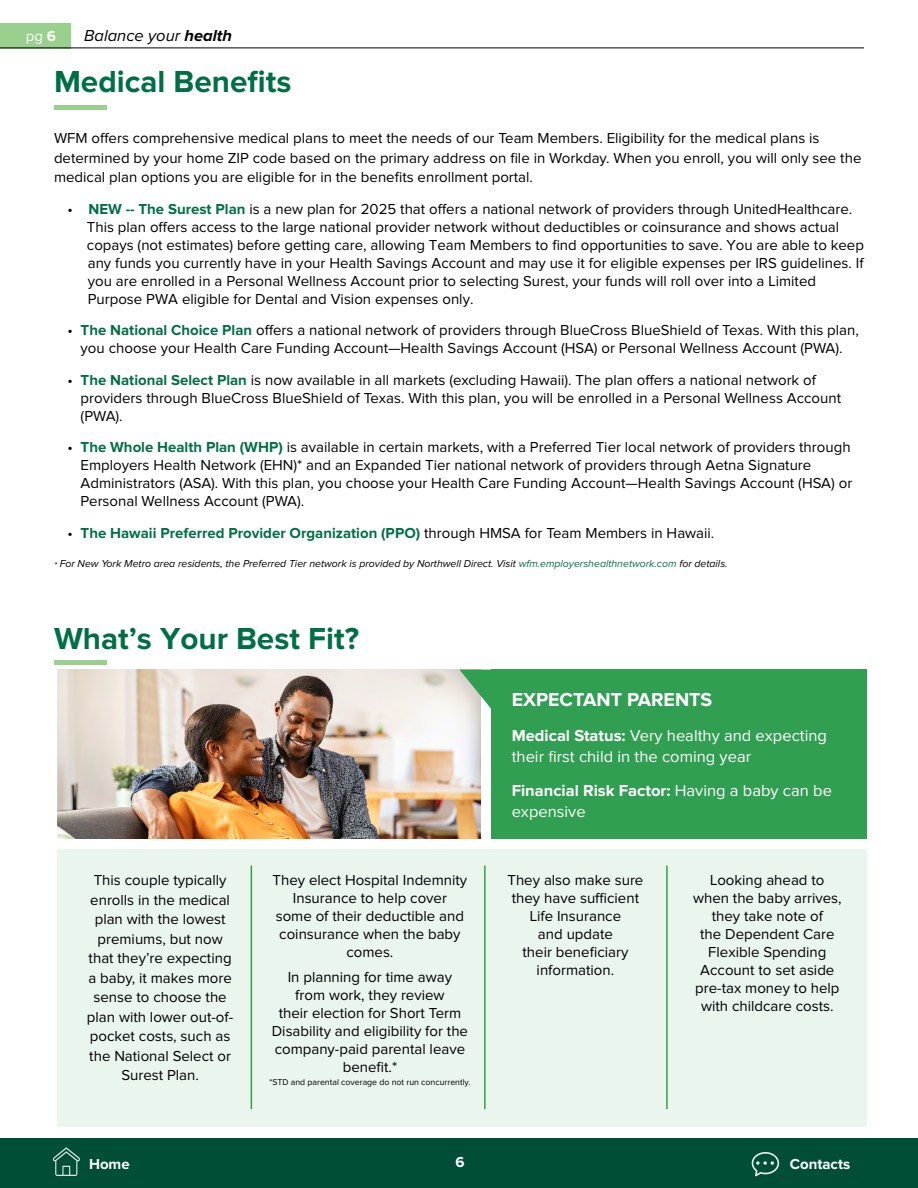
<style>
.page{position:relative;width:918px;height:1188px;background:#fff}
.page>*{position:absolute;margin:0;border:0;box-sizing:border-box;transform-origin:0 0}
.t1{font:700 31.5px "Proxima Nova";color:#006f46}
.t2{font:700 19.5px "Proxima Nova";color:#fff}
.t3{font:16.5px/21px "Proxima Nova";color:#fff}
.t4{font:italic 16.5px "Proxima Nova";color:#000}
.t5{font:15px/18px "Proxima Nova";color:#000;text-align:center}
.t6{font:700 15px "Proxima Nova";color:#006f46}
.t7{font:700 15px "Proxima Nova";color:#fff}
.t8{font:15px "Proxima Nova";color:#fff}
.t9{font:italic 10.5px "Proxima Nova";color:#000}
.t10{font:8.7px "Proxima Nova";color:#000}
.s1{font-weight:700}
.s2{font-weight:700;color:#006f46}
.s3{font-weight:400;color:#000}
.s4{color:#006f46}
</style>
<div class="page">
<div style="left:0;top:23px;width:71px;height:25px;background:#99d08d"></div>
<hr style="left:0;top:48px;width:864px;height:1px;background:#000">
<div style="left:0;top:1138px;width:918px;height:50px;background:#004e36"></div>
<svg style="left:53px;top:1147px;width:27px;height:29px"></svg>
<svg style="left:752px;top:1152px;width:27px;height:24px"></svg>
<div style="left:54px;top:105px;width:52px;height:5px;background:#99d08d"></div>
<hr style="left:54px;top:660px;width:52px;height:4px;background:#99d08d">
<div style="left:57px;top:849px;width:810px;height:277px;background:#eaf5ee"></div>
<hr style="left:251px;top:866px;width:1px;height:243px;background:#319f52">
<hr style="left:484px;top:866px;width:2px;height:243px;background:#319f52">
<hr style="left:666px;top:866px;width:2px;height:243px;background:#319f52">
<img style="left:58px;top:670px;width:423px;height:169px">
<svg style="left:459px;top:670px;width:32px;height:39px"></svg>
<div style="left:491px;top:670px;width:376px;height:169px;background:#319f52"></div>
<p class="t8" style="left:26px;top:29px;width:32px">pg <span class="s1">6</span></p>
<p class="t4" style="left:84px;top:28px;width:149px">Balance your <span class="s1">health</span></p>
<h1 class="t1" style="left:54px;top:64px;width:239px">Medical Benefits</h1>
<p class="t5" style="left:54px;top:129px;width:809px;line-height:19.5px;text-align:left">WFM offers comprehensive medical plans to meet the needs of our Team Members. Eligibility for the medical plans is determined by your home ZIP code based on the primary address on file in Workday. When you enroll, you will only see the medical plan options you are eligible for in the benefits enrollment portal.</p>
<p class="t5" style="left:87px;top:200px;width:779px;text-align:left;text-indent:-19px">• <span class="s2">NEW -- The Surest Plan</span> is a new plan for 2025 that offers a national network of providers through UnitedHealthcare.<br>This plan offers access to the large national provider network without deductibles or coinsurance and shows actual copays (not estimates) before getting care, allowing Team Members to find opportunities to save. You are able to keep any funds you currently have in your Health Savings Account and may use it for eligible expenses per IRS guidelines. If you are enrolled in a Personal Wellness Account prior to selecting Surest, your funds will roll over into a Limited Purpose PWA eligible for Dental and Vision expenses only.</p>
<p class="t5" style="left:67px;top:322px;width:793px">• <span class="s2">The National Choice Plan</span> offers a national network of providers through BlueCross BlueShield of Texas. With this plan, you choose your Health Care Funding Account—Health Savings Account (HSA) or Personal Wellness Account (PWA).</p>
<p class="t5" style="left:81px;top:371px;width:762px;text-align:left;text-indent:-13px">• <span class="s2">The National Select Plan</span> is now available in all markets (excluding Hawaii). The plan offers a national network of providers through BlueCross BlueShield of Texas. With this plan, you will be enrolled in a Personal Wellness Account (PWA).</p>
<p class="t5" style="left:81px;top:439px;width:773px;text-align:left;text-indent:-13px">• <span class="s2">The Whole Health Plan (WHP)</span> is available in certain markets, with a Preferred Tier local network of providers through Employers Health Network (EHN)* and an Expanded Tier national network of providers through Aetna Signature Administrators (ASA). With this plan, you choose your Health Care Funding Account—Health Savings Account (HSA) or Personal Wellness Account (PWA).</p>
<p class="t6" style="left:67px;top:524px;width:648px"><span class="s3">•</span> The Hawaii Preferred Provider Organization (PPO) <span class="s3">through HMSA for Team Members in Hawaii.</span></p>
<p class="t9" style="left:54px;top:559px;width:675px"><sub>*</sub> For New York Metro area residents, the Preferred Tier network is provided by Northwell Direct. Visit <span class="s4">wfm.employershealthnetwork.com</span> for details.</p>
<h1 class="t1" style="left:54px;top:621px;width:307px">What’s Your Best Fit?</h1>
<p class="t5" style="left:87px;top:871px;width:148px;line-height:19.5px">This couple typically enrolls in the medical plan with the lowest premiums, but now that they’re expecting a baby, it makes more sense to choose the plan with lower out-of&shy;pocket costs, such as the National Select or<br>Surest Plan.</p>
<p class="t5" style="left:273px;top:872px;width:196px">They elect Hospital Indemnity<br>Insurance to help cover<br>some of their deductible and coinsurance when the baby comes.</p>
<p class="t5" style="left:272px;top:969px;width:198px">In planning for time away from work, they review<br>their election for Short Term<br>Disability and eligibility for the company-paid parental leave benefit.*</p>
<p class="t10" style="left:269px;top:1078px;width:203px">*STD and parental coverage do not run concurrently.</p>
<h2 class="t2" style="left:512px;top:689px;width:202px">EXPECTANT PARENTS</h2>
<p class="t3" style="left:512px;top:726px;width:317px"><span class="s1">Medical Status:</span> Very healthy and expecting their first child in the coming year</p>
<p class="t3" style="left:512px;top:781px;width:322px"><span class="s1">Financial Risk Factor:</span> Having a baby can be expensive</p>
<p class="t5" style="left:507px;top:872px;width:137px">They also make sure they have sufficient<br>Life Insurance<br>and update<br>their beneficiary information.</p>
<p class="t5" style="left:693px;top:872px;width:150px">Looking ahead to when the baby arrives, they take note of<br>the Dependent Care<br>Flexible Spending<br>Account to set aside pre-tax money to help with childcare costs.</p>
<p class="t7" style="left:89px;top:1155px;width:42px">Home</p>
<p class="t7" style="left:455px;top:1154px;width:11px">6</p>
<p class="t7" style="left:790px;top:1155px;width:62px">Contacts</p>
</div>
